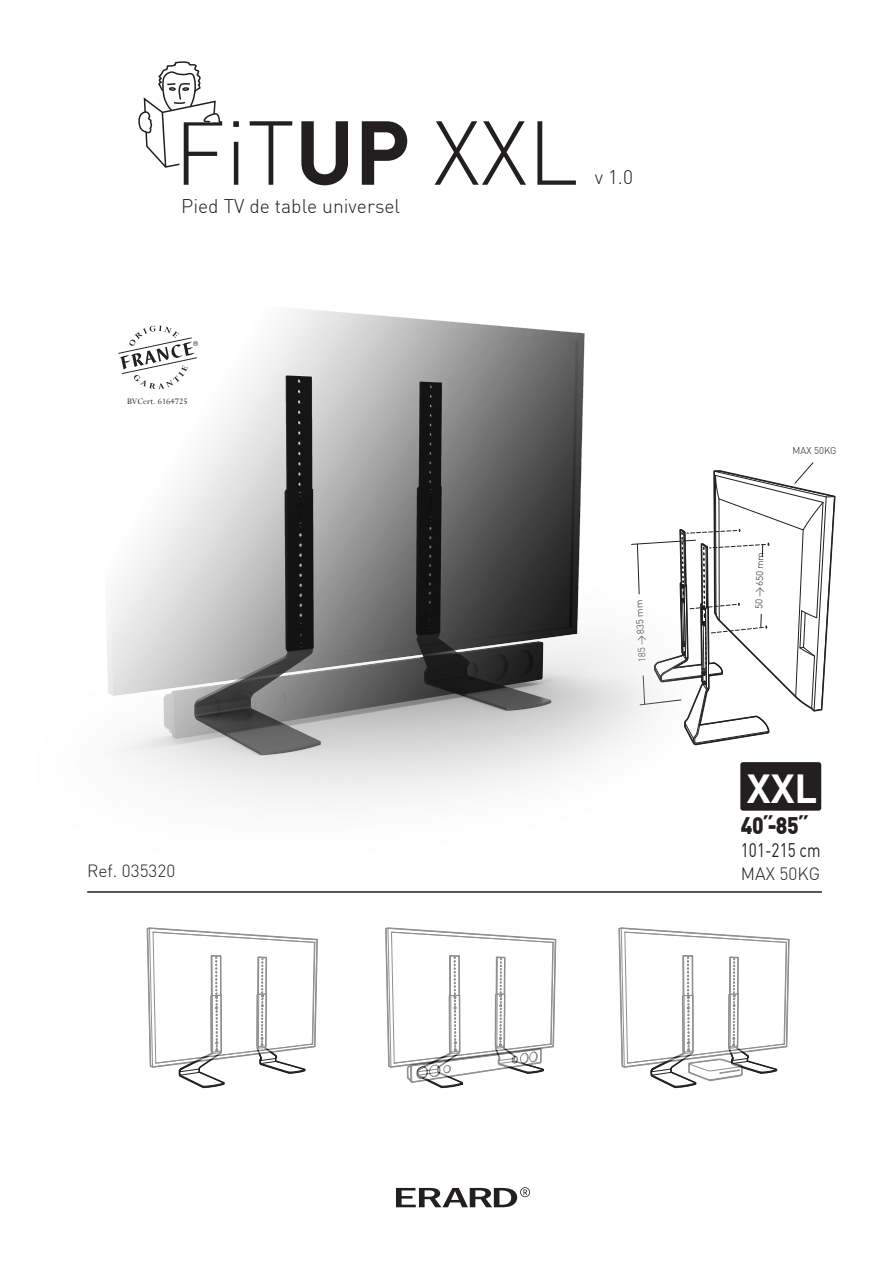
<style>
.page{position:relative;width:893px;height:1263px;background:#fff}
.page>*{position:absolute;margin:0;border:0;box-sizing:border-box;transform-origin:0 0}
.t1{font:300 89.1px "DIN";color:#231f20}
.t2{font:700 39.75px "DIN";color:#fff}
.t3{font:900 23.55px "DIN";color:#231f20;scale:.89 1}
.t4{font:300 19.35px "DIN";color:#231f20}
.t5{font:19.2px "DIN";color:#231f20;scale:.8 1}
.t6{font:300 17.4px "DIN";color:#231f20}
.t7{font:300 9.75px "DIN";color:#231f20}
.t8{font:9.3px "Perpetua";color:#231f20}
.s1{font-weight:700}
</style>
<div class="page">
<svg style="left:713px;top:462px;width:123px;height:250px"></svg>
<img style="left:107px;top:309px;width:543px;height:490px">
<svg style="left:396px;top:1187px;width:20px;height:20px"></svg>
<hr style="left:87px;top:891px;width:735px;height:2px;background:#231f20">
<svg style="left:138px;top:61px;width:82px;height:107px"></svg>
<svg style="left:650px;top:515px;width:128px;height:574px"></svg>
<svg style="left:618px;top:927px;width:172px;height:161px"></svg>
<svg style="left:416px;top:605px;width:129px;height:603px"></svg>
<svg style="left:385px;top:927px;width:171px;height:161px"></svg>
<svg style="left:178px;top:605px;width:128px;height:484px"></svg>
<svg style="left:147px;top:927px;width:171px;height:161px"></svg>
<svg style="left:118px;top:326px;width:80px;height:63px"></svg>
<div style="left:740px;top:762px;width:81px;height:49px;background:#231f20;border-radius:3px"></div>
<h1 class="t1" style="left:174px;top:98px;width:406px">FiT<span class="s1">UP</span> XXL</h1>
<p class="t4" style="left:181px;top:194px;width:220px">Pied TV de table universel</p>
<p class="t4" style="left:595px;top:165px;width:40px">v 1.0</p>
<p class="t8" style="left:127px;top:395px;width:62px">BVCert. 6164725</p>
<p class="t7" style="left:636px;top:662px;width:63px;rotate:-93deg">185 &gt; 835 mm</p>
<p class="t7" style="left:793px;top:444px;width:45px">MAX 50KG</p>
<p class="t7" style="left:753px;top:609px;width:58px;rotate:-89deg">50 &gt; 650 mm</p>
<h2 class="t2" style="left:747px;top:763px;width:72px">XXL</h2>
<p class="t3" style="left:741px;top:810px;width:78px">40˝-85˝</p>
<p class="t5" style="left:741px;top:838px;width:101px">101-215 cm</p>
<p class="t6" style="left:87px;top:859px;width:90px">Ref. 035320</p>
<p class="t6" style="left:741px;top:863px;width:81px">MAX 50KG</p>
</div>
